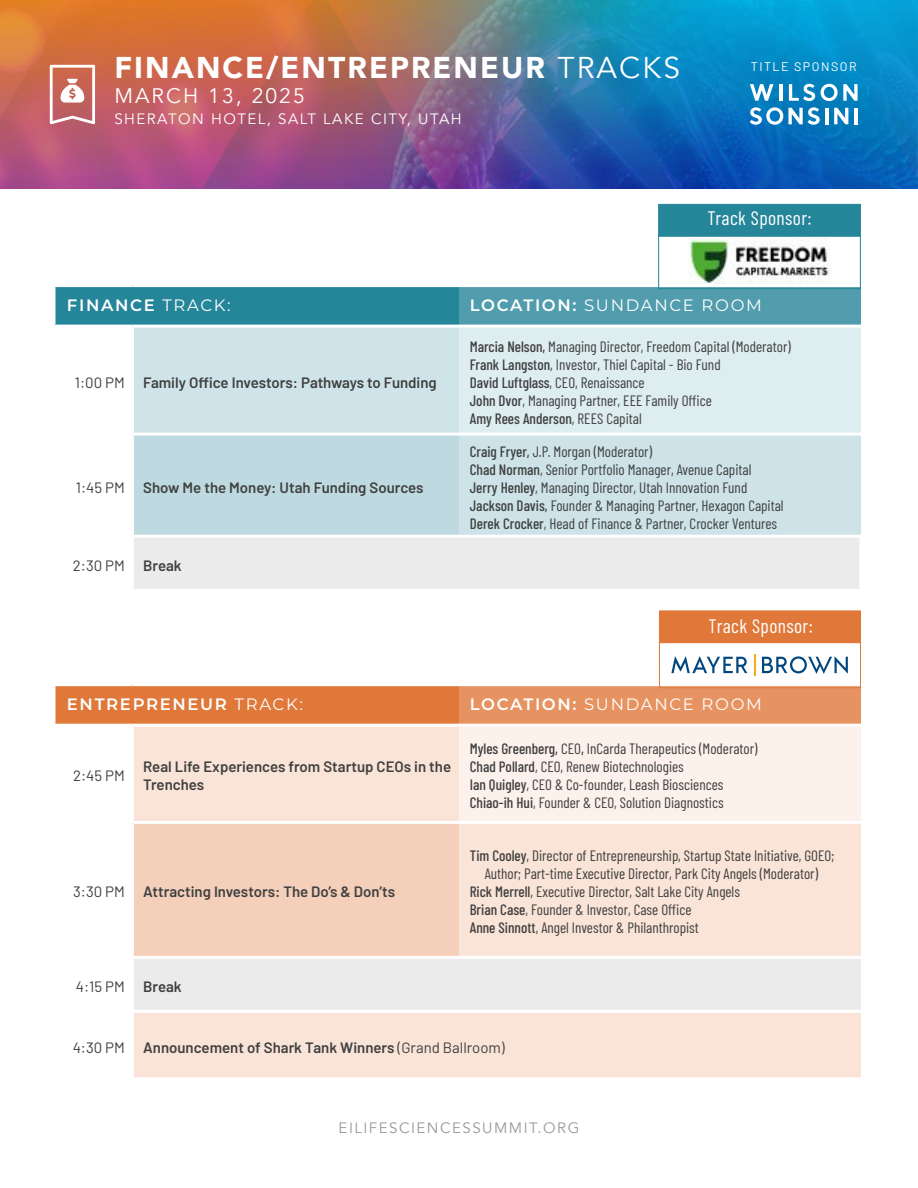
<style>
.page{position:relative;width:918px;height:1188px;background:#fff}
.page>*{position:absolute;margin:0;border:0;box-sizing:border-box;transform-origin:0 0}
.t1{font:900 30px "Avenir";letter-spacing:.07em;color:#fff}
.t2{font:21px "Avenir";letter-spacing:.1em;color:#fff}
.t3{font:19.5px "Barlow Condensed";letter-spacing:.02em;color:#fff}
.t4{font:16.5px "Montserrat";letter-spacing:.1em;color:#fff}
.t5{font:600 16.5px "Montserrat";letter-spacing:.1em;color:#fff}
.t6{font:15px/18px "Barlow Condensed";color:#404040}
.t7{font:600 15px/18px "Barlow";color:#404040}
.t8{font:15px "Avenir";letter-spacing:.1em;color:#fff}
.t9{font:15px "Barlow";color:#404040}
.t10{font:15px "Avenir";letter-spacing:.1em;color:#999}
.t11{font:12.45px "Barlow";letter-spacing:.12em;color:#fff}
.s1{font-weight:400}
.s2{font-weight:600}
.s3{font-weight:500}
</style>
<div class="page">
<img style="left:312px;top:0;width:260px;height:189px">
<div style="left:54px;top:286px;width:405px;height:40px;background:#258599"></div>
<div style="left:459px;top:286px;width:402px;height:40px;background:#519dad"></div>
<div style="left:132px;top:326px;width:327px;height:108px;background:#cfe4e9"></div>
<div style="left:459px;top:326px;width:402px;height:108px;background:#deedf0"></div>
<div style="left:132px;top:434px;width:327px;height:102px;background:#bedae0"></div>
<div style="left:459px;top:434px;width:402px;height:102px;background:#cde3e8"></div>
<div style="left:132px;top:536px;width:729px;height:54px;background:#ebebeb"></div>
<hr style="left:131px;top:328px;width:3px;height:105px;background:#fff">
<hr style="left:131px;top:436px;width:3px;height:99px;background:#fff">
<hr style="left:132px;top:433px;width:327px;height:3px;background:#fff">
<hr style="left:459px;top:433px;width:402px;height:3px;background:#fff">
<hr style="left:132px;top:589px;width:327px;height:3px;background:#fff">
<hr style="left:459px;top:589px;width:403px;height:3px;background:#fff">
<hr style="left:131px;top:538px;width:3px;height:51px;background:#fff">
<hr style="left:132px;top:535px;width:327px;height:3px;background:#fff">
<hr style="left:459px;top:535px;width:403px;height:3px;background:#fff">
<hr style="left:860px;top:538px;width:2px;height:51px;background:#fff">
<svg style="left:54px;top:287px;width:2px;height:38px"></svg>
<hr style="left:52px;top:284px;width:80px;height:3px;background:#fff">
<hr style="left:132px;top:284px;width:327px;height:3px;background:#fff">
<hr style="left:459px;top:284px;width:402px;height:3px;background:#fff">
<hr style="left:52px;top:325px;width:80px;height:3px;background:#fff">
<hr style="left:132px;top:325px;width:327px;height:3px;background:#fff">
<hr style="left:459px;top:325px;width:402px;height:3px;background:#fff">
<div style="left:658px;top:236px;width:203px;height:53px;border:1px solid #258599"></div>
<div style="left:658px;top:204px;width:203px;height:32px;background:#258599"></div>
<img style="left:689px;top:238px;width:140px;height:46px">
<svg style="left:0;top:0;width:312px;height:189px;background:#c4645f"></svg>
<div style="left:54px;top:685px;width:405px;height:40px;background:#e07839"></div>
<div style="left:459px;top:685px;width:402px;height:40px;background:#e69361"></div>
<div style="left:134px;top:727px;width:727px;height:350px;background:#f9e4d7"></div>
<div style="left:459px;top:725px;width:402px;height:97px;background:#fcf1eb"></div>
<div style="left:132px;top:822px;width:327px;height:135px;background:#f4d0ba"></div>
<div style="left:132px;top:957px;width:729px;height:54px;background:#ebebeb"></div>
<hr style="left:131px;top:824px;width:3px;height:132px;background:#fff">
<hr style="left:131px;top:959px;width:3px;height:51px;background:#fff">
<hr style="left:132px;top:821px;width:327px;height:3px;background:#fff">
<hr style="left:459px;top:821px;width:402px;height:3px;background:#fff">
<hr style="left:132px;top:956px;width:327px;height:3px;background:#fff">
<hr style="left:459px;top:956px;width:402px;height:3px;background:#fff">
<hr style="left:132px;top:1010px;width:327px;height:3px;background:#fff">
<hr style="left:459px;top:1010px;width:402px;height:3px;background:#fff">
<svg style="left:54px;top:686px;width:2px;height:38px"></svg>
<hr style="left:52px;top:683px;width:80px;height:3px;background:#fff">
<hr style="left:132px;top:683px;width:327px;height:3px;background:#fff">
<hr style="left:459px;top:683px;width:402px;height:3px;background:#fff">
<hr style="left:52px;top:724px;width:80px;height:3px;background:#fff">
<hr style="left:132px;top:724px;width:327px;height:3px;background:#fff">
<hr style="left:459px;top:724px;width:402px;height:3px;background:#fff">
<svg style="left:572px;top:0;width:346px;height:189px;background:#0f7cbe"></svg>
<hr style="left:854px;top:108px;width:4px;height:16px;background:#fff">
<div style="left:659px;top:642px;width:202px;height:46px;border:1px solid #e07839"></div>
<div style="left:659px;top:611px;width:202px;height:32px;background:#e07839"></div>
<svg style="left:671px;top:656px;width:76px;height:17px"></svg>
<svg style="left:762px;top:656px;width:86px;height:18px"></svg>
<svg style="left:754px;top:654px;width:1px;height:22px"></svg>
<h1 class="t1" style="left:114px;top:42px;width:567px">FINANCE/ENTREPRENEUR <span class="s1">TRACKS</span></h1>
<h2 class="t2" style="left:114px;top:84px;width:192px">MARCH 13, 2025</h2>
<p class="t8" style="left:114px;top:110px;width:349px">SHERATON HOTEL, SALT LAKE CITY, UTAH</p>
<p class="t11" style="left:751px;top:57px;width:107px">TITLE SPONSOR</p>
<h3 class="t3" style="left:707px;top:204px;width:106px">Track Sponsor:</h3>
<p class="t5" style="left:67px;top:293px;width:165px">FINANCE <span class="s1">TRACK:</span></p>
<p class="t4" style="left:470px;top:294px;width:294px"><span class="s2">LOCATION:</span> SUNDANCE ROOM</p>
<p class="t7" style="left:75px;top:372px;width:363px"><span class="s1">1:00 PM</span> Family Office Investors: Pathways to Funding</p>
<p class="t7" style="left:76px;top:477px;width:349px"><span class="s1">1:45 PM</span> Show Me the Money: Utah Funding Sources</p>
<p class="t9" style="left:73px;top:554px;width:110px">2:30 PM <span class="s2">Break</span></p>
<p class="t6" style="left:470px;top:336px;width:322px"><span class="s3">Marcia Nelson,</span> Managing Director, Freedom Capital (Moderator)<br><span class="s3">Frank Langston</span>, Investor, Thiel Capital - Bio Fund<br><span class="s3">David Luftglass</span>, CEO, Renaissance<br><span class="s3">John Dvor</span>, Managing Partner, EEE Family Office<br><span class="s3">Amy Rees Anderson</span>, REES Capital</p>
<p class="t6" style="left:470px;top:441px;width:315px"><span class="s3">Craig Fryer,</span> J.P. Morgan (Moderator)<br><span class="s3">Chad Norman</span>, Senior Portfolio Manager, Avenue Capital<br><span class="s3">Jerry Henley</span>, Managing Director, Utah Innovation Fund <span class="s3">Jackson Davis,</span> Founder &amp; Managing Partner, Hexagon Capital <span class="s3">Derek Crocker</span>, Head of Finance &amp; Partner, Crocker Ventures</p>
<h3 class="t3" style="left:709px;top:612px;width:106px">Track Sponsor:</h3>
<p class="t5" style="left:67px;top:692px;width:238px">ENTREPRENEUR <span class="s1">TRACK:</span></p>
<p class="t4" style="left:470px;top:693px;width:294px"><span class="s2">LOCATION:</span> SUNDANCE ROOM</p>
<p class="t9" style="left:73px;top:765px;width:53px">2:45 PM</p>
<p class="t7" style="left:143px;top:757px;width:309px">Real Life Experiences from Startup CEOs in the<br>Trenches</p>
<p class="t7" style="left:73px;top:882px;width:323px"><span class="s1">3:30 PM</span> Attracting Investors: The Do’s &amp; Don’ts</p>
<p class="t9" style="left:76px;top:976px;width:107px">4:15 PM <span class="s2">Break</span></p>
<p class="t6" style="left:470px;top:739px;width:289px"><span class="s3">Myles Greenberg,</span> CEO<span class="s3">,</span> InCarda Therapeutics (Moderator)<br><span class="s3">Chad Pollard</span>, CEO, Renew Biotechnologies<br><span class="s3">Ian Quigley</span>, CEO &amp; Co-founder, Leash Biosciences <span class="s3">Chiao-ih Hui</span>, Founder &amp; CEO, Solution Diagnostics</p>
<p class="t6" style="left:470px;top:846px;width:366px"><span class="s3">Tim Cooley</span>, Director of Entrepreneurship, Startup State Initiative, GOEO;</p>
<p class="t6" style="left:485px;top:864px;width:335px">Author; Part-time Executive Director, Park City Angels (Moderator)</p>
<p class="t6" style="left:470px;top:882px;width:272px"><span class="s3">Rick Merrell</span>, Executive Director, Salt Lake City Angels</p>
<p class="t6" style="left:470px;top:900px;width:223px"><span class="s3">Brian Case</span>, Founder &amp; Investor, Case Office</p>
<p class="t6" style="left:470px;top:918px;width:231px"><span class="s3">Anne Sinnott</span>, Angel Investor &amp; Philanthropist</p>
<p class="t7" style="left:73px;top:1037px;width:434px"><span class="s1">4:30 PM</span> Announcement of Shark Tank Winners <span class="s1">(Grand Ballroom)</span></p>
<p class="t10" style="left:339px;top:1118px;width:242px">EILIFESCIENCESSUMMIT.ORG</p>
</div>
